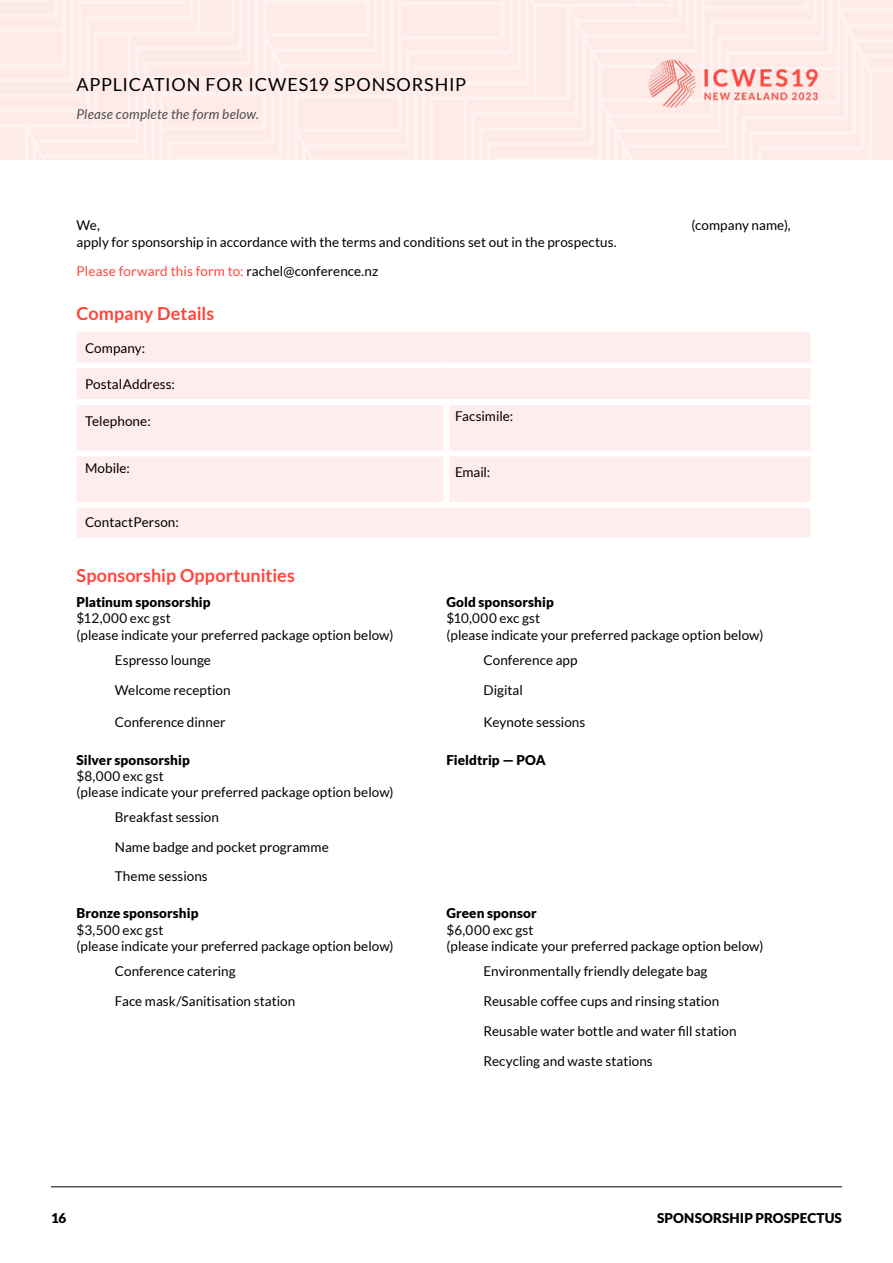
<style>
.page{position:relative;width:893px;height:1263px;background:#fff}
.page>*{position:absolute;margin:0;border:0;box-sizing:border-box;transform-origin:0 0}
.t1{font:700 18px "Lato";letter-spacing:.005em;color:#ff463c}
.t2{font:18px "Lato";letter-spacing:.045em;color:#000}
.t3{font:13.5px/16.2px "Lato";letter-spacing:.005em;color:#000}
.t4{font:900 13.5px "Lato";letter-spacing:.01em;color:#000}
.t5{font:italic 13.5px "Lato";letter-spacing:.02em;color:#4d4d4d}
.s1{color:#ff463c}
</style>
<div class="page">
<img style="left:0;top:0;width:893px;height:159px">
<div style="left:77px;top:332px;width:733px;height:205px;background:#ffecec"></div>
<div style="left:77px;top:362px;width:369px;height:6px;background:#fff"></div>
<div style="left:446px;top:362px;width:370px;height:6px;background:#fff"></div>
<div style="left:77px;top:399px;width:369px;height:6px;background:#fff"></div>
<div style="left:446px;top:399px;width:370px;height:6px;background:#fff"></div>
<div style="left:443px;top:405px;width:6px;height:45px;background:#fff"></div>
<div style="left:77px;top:450px;width:369px;height:6px;background:#fff"></div>
<div style="left:446px;top:450px;width:370px;height:6px;background:#fff"></div>
<div style="left:443px;top:456px;width:6px;height:46px;background:#fff"></div>
<div style="left:77px;top:502px;width:369px;height:6px;background:#fff"></div>
<div style="left:446px;top:502px;width:370px;height:6px;background:#fff"></div>
<hr style="left:51px;top:1186px;width:791px;height:1px;background:#000">
<img style="left:635px;top:45px;width:196px;height:76px">
<h1 class="t2" style="left:77px;top:74px;width:391px">APPLICATION FOR ICWES19 SPONSORSHIP</h1>
<p class="t5" style="left:77px;top:107px;width:184px">Please complete the form below.</p>
<p class="t3" style="left:77px;top:217px;width:25px">We,</p>
<p class="t3" style="left:691px;top:217px;width:101px">(company name),</p>
<p class="t3" style="left:77px;top:227px;width:542px;line-height:29px">apply for sponsorship in accordance with the terms and conditions set out in the prospectus.<br><span class="s1">Please forward this form to:</span> rachel@conference.nz</p>
<h1 class="t1" style="left:77px;top:303px;width:139px">Company Details</h1>
<p class="t3" style="left:85px;top:340px;width:62px">Company:</p>
<p class="t3" style="left:85px;top:376px;width:91px">Postal Address:</p>
<p class="t3" style="left:85px;top:413px;width:67px">Telephone:</p>
<p class="t3" style="left:455px;top:408px;width:60px">Facsimile:</p>
<p class="t3" style="left:85px;top:460px;width:46px">Mobile:</p>
<p class="t3" style="left:455px;top:464px;width:37px">Email:</p>
<p class="t3" style="left:85px;top:514px;width:95px">Contact Person:</p>
<h1 class="t1" style="left:77px;top:566px;width:220px">Sponsorship Opportunities</h1>
<p class="t4" style="left:77px;top:594px;width:136px">Platinum sponsorship</p>
<p class="t3" style="left:77px;top:610px;width:319px">$12,000 exc gst<br>(please indicate your preferred package option below)</p>
<p class="t4" style="left:446px;top:594px;width:109px">Gold sponsorship</p>
<p class="t3" style="left:446px;top:610px;width:319px">$10,000 exc gst<br>(please indicate your preferred package option below)</p>
<p class="t3" style="left:115px;top:651px;width:98px">Espresso lounge</p>
<p class="t3" style="left:483px;top:651px;width:96px">Conference app</p>
<p class="t3" style="left:115px;top:682px;width:117px">Welcome reception</p>
<p class="t3" style="left:483px;top:682px;width:41px">Digital</p>
<p class="t3" style="left:115px;top:713px;width:112px">Conference dinner</p>
<p class="t3" style="left:483px;top:713px;width:103px">Keynote sessions</p>
<p class="t4" style="left:77px;top:752px;width:115px">Silver sponsorship</p>
<p class="t3" style="left:77px;top:768px;width:319px">$8,000 exc gst<br>(please indicate your preferred package option below)</p>
<p class="t4" style="left:446px;top:752px;width:101px">Fieldtrip — POA</p>
<p class="t3" style="left:115px;top:809px;width:106px">Breakfast session</p>
<p class="t3" style="left:115px;top:838px;width:215px">Name badge and pocket programme</p>
<p class="t3" style="left:115px;top:868px;width:95px">Theme sessions</p>
<p class="t4" style="left:77px;top:905px;width:123px">Bronze sponsorship</p>
<p class="t3" style="left:77px;top:921px;width:319px">$3,500 exc gst<br>(please indicate your preferred package option below)</p>
<p class="t4" style="left:446px;top:905px;width:92px">Green sponsor</p>
<p class="t3" style="left:446px;top:921px;width:319px">$6,000 exc gst<br>(please indicate your preferred package option below)</p>
<p class="t3" style="left:115px;top:963px;width:122px">Conference catering</p>
<p class="t3" style="left:483px;top:963px;width:225px">Environmentally friendly delegate bag</p>
<p class="t3" style="left:115px;top:993px;width:182px">Face mask/Sanitisation station</p>
<p class="t3" style="left:483px;top:993px;width:237px">Reusable coffee cups and rinsing station</p>
<p class="t3" style="left:483px;top:1023px;width:255px">Reusable water bottle and water fill station</p>
<p class="t3" style="left:483px;top:1052px;width:171px">Recycling and waste stations</p>
<p class="t4" style="left:51px;top:1210px;width:17px">16</p>
<p class="t4" style="left:657px;top:1210px;width:186px">SPONSORSHIP PROSPECTUS</p>
</div>
